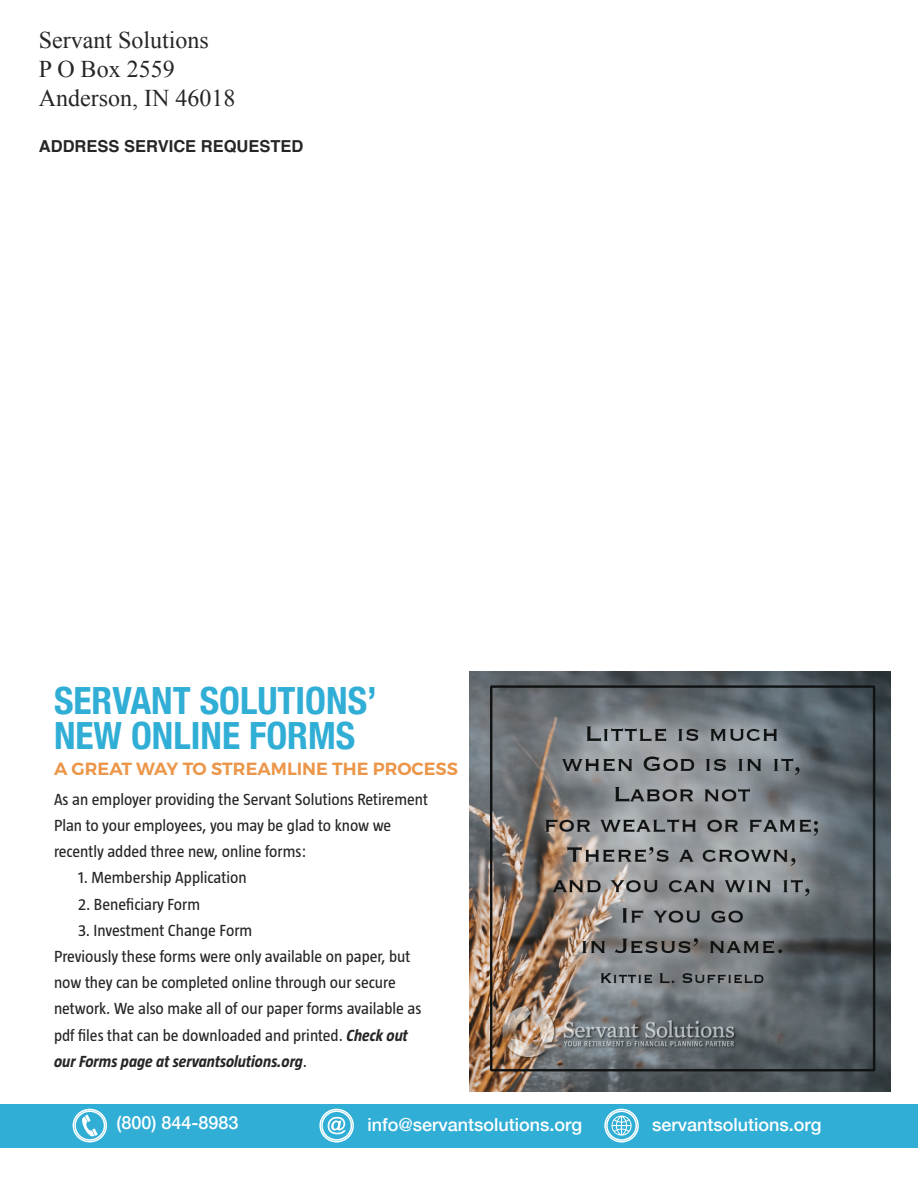
<style>
.page{position:relative;width:918px;height:1188px;background:#fff}
.page>*{position:absolute;margin:0;border:0;box-sizing:border-box;transform-origin:0 0}
.t1{font:700 condensed 37.5px "Helvetica Neue";color:#30aed6}
.t2{font:24px "Times New Roman";color:#262527}
.t3{font:500 18px "Helvetica Neue";color:#fff}
.t4{font:600 17.7px "Montserrat";color:#ec9649}
.t5{font:16.5px/26.2px "Taz";color:#262527}
.t6{font:700 16.5px "Helvetica";color:#262527}
.s1{font-weight:700;font-style:italic}
</style>
<div class="page">
<div style="left:9px;top:1104px;width:901px;height:43px;background:#30aed6"></div>
<svg style="left:72px;top:1108px;width:36px;height:35px"></svg>
<svg style="left:604px;top:1108px;width:35px;height:35px"></svg>
<svg style="left:319px;top:1108px;width:35px;height:35px"></svg>
<img style="left:469px;top:671px;width:421px;height:421px">
<p class="t2" style="left:39px;top:24px;width:172px">Servant Solutions</p>
<p class="t2" style="left:39px;top:53px;width:137px">P O Box 2559</p>
<p class="t2" style="left:39px;top:81px;width:198px">Anderson, IN 46018</p>
<p class="t6" style="left:39px;top:133px;width:266px">ADDRESS SERVICE REQUESTED</p>
<p class="t1" style="left:54px;top:670px;width:324px">SERVANT SOLUTIONS’</p>
<p class="t1" style="left:54px;top:704px;width:303px">NEW ONLINE FORMS</p>
<p class="t4" style="left:54px;top:758px;width:405px">A GREAT WAY TO STREAMLINE THE PROCESS</p>
<p class="t5" style="left:54px;top:786px;width:376px">As an employer providing the Servant Solutions Retirement<br>Plan to your employees, you may be glad to know we recently added three new, online forms:</p>
<p class="t5" style="left:78px;top:865px;width:170px">1. Membership Application</p>
<p class="t5" style="left:78px;top:891px;width:124px">2. Beneficiary Form</p>
<p class="t5" style="left:78px;top:917px;width:176px">3. Investment Change Form</p>
<p class="t5" style="left:54px;top:943px;width:369px">Previously these forms were only available on paper, but now they can be completed online through our secure network. We also make all of our paper forms available as pdf files that can be downloaded and printed. <span class="s1">Check out our Forms page at servantsolutions.org</span>.</p>
<p class="t3" style="left:117px;top:1108px;width:124px">(800) 844-8983</p>
<p class="t3" style="left:367px;top:1110px;width:216px">info@servantsolutions.org</p>
<p class="t3" style="left:652px;top:1110px;width:171px">servantsolutions.org</p>
</div>
